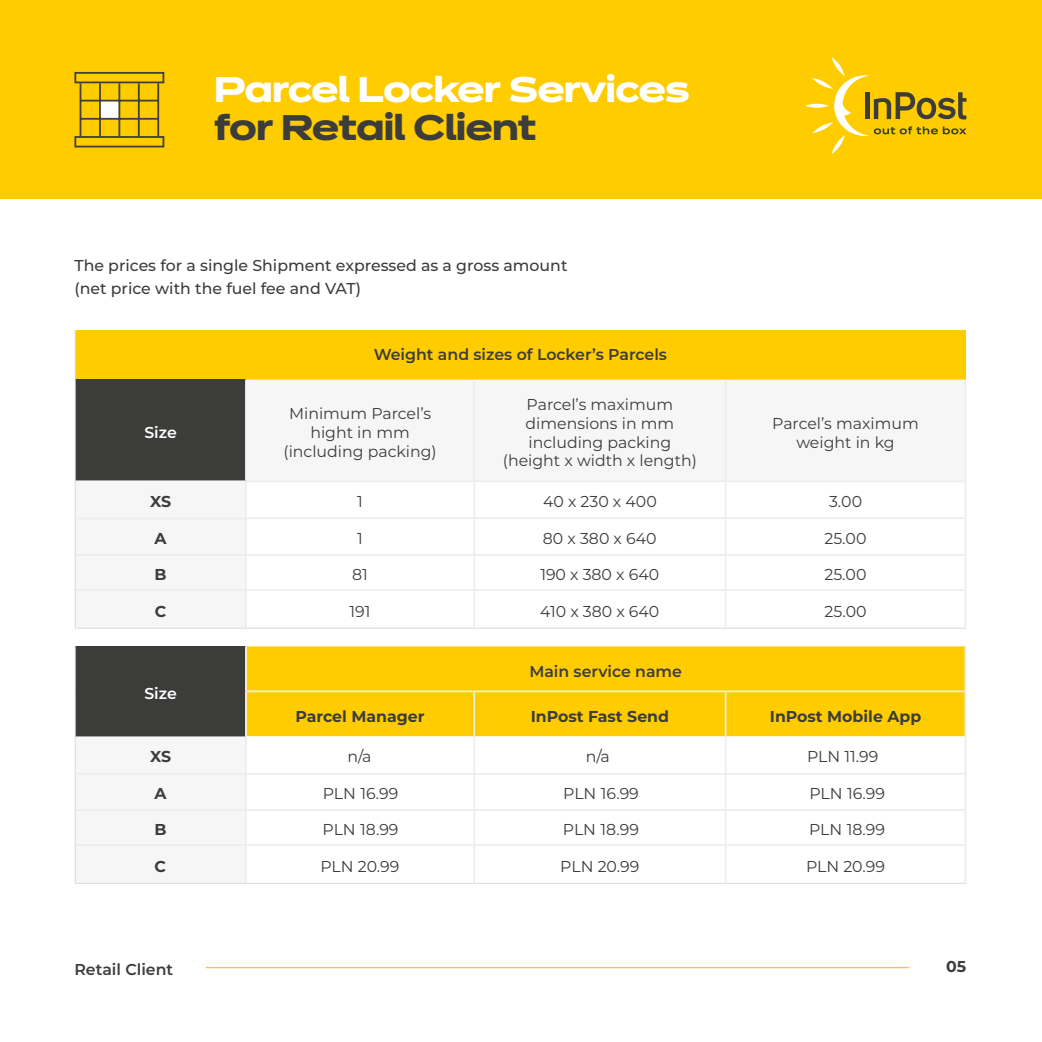
<style>
.page{position:relative;width:1042px;height:1042px;background:#fff}
.page>*{position:absolute;margin:0;border:0;box-sizing:border-box;transform-origin:0 0}
.t1{font:700 35px "Dinamit";letter-spacing:-.02em;color:#fff}
.t2{font:700 35px "Dinamit";letter-spacing:-.02em;color:#3c3c3b}
.t3{font:15.75px/18.9px "Montserrat";color:#3c3c3b;text-align:center}
.t4{font:500 15.75px/22.8px "Montserrat";color:#3c3c3b}
.t5{font:600 15.75px "Montserrat";color:#3c3c3b}
.t6{font:700 15.75px "Montserrat";color:#3c3c3b}
.t7{font:600 15.75px "Montserrat";color:#fff}
</style>
<div class="page">
<div style="left:0;top:0;width:1042px;height:198px;background:#fc0"></div>
<svg style="left:805px;top:104px;width:23px;height:4px"></svg>
<svg style="left:812px;top:57px;width:154px;height:97px"></svg>
<div style="left:75px;top:330px;width:890px;height:49px;background:#fc0"></div>
<svg style="left:76px;top:379px;width:888px;height:249px;fill:#f6f6f6"></svg>
<svg style="left:247px;top:482px;width:717px;height:107px"></svg>
<hr style="left:245px;top:379px;width:2px;height:101px;background:#f6f6f6">
<hr style="left:75px;top:480px;width:170px;height:2px;background:#f6f6f6">
<hr style="left:75px;top:517px;width:170px;height:2px;background:#f6f6f6">
<hr style="left:75px;top:628px;width:171px;height:1px;background:#dadada">
<hr style="left:246px;top:628px;width:228px;height:1px;background:#dadada">
<hr style="left:474px;top:628px;width:251px;height:1px;background:#dadada">
<hr style="left:725px;top:628px;width:241px;height:1px;background:#dadada">
<hr style="left:245px;top:480px;width:229px;height:2px;background:#ededed">
<hr style="left:245px;top:482px;width:2px;height:35px;background:#ededed">
<hr style="left:474px;top:480px;width:251px;height:2px;background:#ededed">
<hr style="left:725px;top:480px;width:241px;height:2px;background:#ededed">
<hr style="left:245px;top:517px;width:229px;height:2px;background:#ededed">
<hr style="left:245px;top:519px;width:2px;height:35px;background:#ededed">
<hr style="left:474px;top:517px;width:251px;height:2px;background:#ededed">
<hr style="left:725px;top:517px;width:241px;height:2px;background:#ededed">
<hr style="left:245px;top:556px;width:2px;height:33px;background:#ededed">
<hr style="left:246px;top:589px;width:228px;height:2px;background:#ededed">
<hr style="left:474px;top:589px;width:251px;height:2px;background:#ededed">
<hr style="left:725px;top:589px;width:241px;height:2px;background:#ededed">
<hr style="left:75px;top:554px;width:171px;height:2px;background:#ededed">
<hr style="left:75px;top:589px;width:171px;height:2px;background:#ededed">
<hr style="left:246px;top:554px;width:228px;height:2px;background:#ededed">
<hr style="left:474px;top:554px;width:251px;height:2px;background:#ededed">
<hr style="left:725px;top:554px;width:241px;height:2px;background:#ededed">
<hr style="left:473px;top:379px;width:2px;height:101px;background:#ededed">
<hr style="left:725px;top:379px;width:1px;height:101px;background:#ededed">
<hr style="left:473px;top:482px;width:2px;height:35px;background:#ededed">
<hr style="left:725px;top:482px;width:1px;height:35px;background:#ededed">
<hr style="left:473px;top:519px;width:2px;height:35px;background:#ededed">
<hr style="left:725px;top:519px;width:1px;height:35px;background:#ededed">
<hr style="left:473px;top:556px;width:2px;height:33px;background:#ededed">
<hr style="left:725px;top:556px;width:1px;height:33px;background:#ededed">
<hr style="left:473px;top:591px;width:2px;height:37px;background:#ededed">
<hr style="left:725px;top:591px;width:1px;height:37px;background:#ededed">
<hr style="left:964px;top:379px;width:2px;height:101px;background:#ededed">
<hr style="left:964px;top:482px;width:2px;height:35px;background:#ededed">
<hr style="left:964px;top:519px;width:2px;height:35px;background:#ededed">
<hr style="left:964px;top:556px;width:2px;height:33px;background:#ededed">
<hr style="left:964px;top:591px;width:2px;height:37px;background:#ededed">
<hr style="left:245px;top:591px;width:2px;height:37px;background:#ededed">
<hr style="left:75px;top:330px;width:1px;height:49px;background:#dadada">
<hr style="left:75px;top:379px;width:1px;height:102px;background:#dadada">
<hr style="left:75px;top:481px;width:1px;height:37px;background:#dadada">
<hr style="left:75px;top:518px;width:1px;height:37px;background:#dadada">
<hr style="left:75px;top:555px;width:1px;height:35px;background:#dadada">
<hr style="left:75px;top:590px;width:1px;height:38px;background:#dadada">
<div style="left:75px;top:646px;width:171px;height:90px;background:#3c3c3b"></div>
<div style="left:247px;top:646px;width:717px;height:90px;background:#fc0"></div>
<div style="left:76px;top:736px;width:169px;height:147px;background:#f6f6f6"></div>
<svg style="left:247px;top:736px;width:717px;height:1px"></svg>
<hr style="left:245px;top:646px;width:2px;height:45px;background:#f6f6f6">
<hr style="left:245px;top:691px;width:2px;height:45px;background:#f6f6f6">
<hr style="left:247px;top:690px;width:227px;height:2px;background:#ededed">
<hr style="left:474px;top:690px;width:251px;height:2px;background:#ededed">
<hr style="left:725px;top:690px;width:241px;height:2px;background:#ededed">
<hr style="left:75px;top:883px;width:171px;height:1px;background:#dadada">
<hr style="left:246px;top:883px;width:228px;height:1px;background:#dadada">
<hr style="left:474px;top:883px;width:251px;height:1px;background:#dadada">
<hr style="left:725px;top:883px;width:241px;height:1px;background:#dadada">
<hr style="left:245px;top:736px;width:2px;height:37px;background:#ededed">
<hr style="left:245px;top:773px;width:2px;height:36px;background:#ededed">
<hr style="left:245px;top:811px;width:2px;height:33px;background:#ededed">
<hr style="left:246px;top:844px;width:228px;height:2px;background:#ededed">
<hr style="left:474px;top:844px;width:251px;height:2px;background:#ededed">
<hr style="left:725px;top:844px;width:241px;height:2px;background:#ededed">
<hr style="left:75px;top:809px;width:171px;height:2px;background:#ededed">
<hr style="left:75px;top:844px;width:171px;height:2px;background:#ededed">
<hr style="left:246px;top:809px;width:228px;height:2px;background:#ededed">
<hr style="left:474px;top:809px;width:251px;height:2px;background:#ededed">
<hr style="left:725px;top:809px;width:241px;height:2px;background:#ededed">
<hr style="left:473px;top:692px;width:2px;height:44px;background:#ededed">
<hr style="left:725px;top:692px;width:1px;height:44px;background:#ededed">
<hr style="left:473px;top:736px;width:2px;height:37px;background:#ededed">
<hr style="left:725px;top:736px;width:1px;height:37px;background:#ededed">
<hr style="left:473px;top:773px;width:2px;height:36px;background:#ededed">
<hr style="left:725px;top:773px;width:1px;height:36px;background:#ededed">
<hr style="left:473px;top:811px;width:2px;height:33px;background:#ededed">
<hr style="left:725px;top:811px;width:1px;height:33px;background:#ededed">
<hr style="left:473px;top:846px;width:2px;height:37px;background:#ededed">
<hr style="left:725px;top:846px;width:1px;height:37px;background:#ededed">
<hr style="left:964px;top:646px;width:2px;height:44px;background:#ededed">
<hr style="left:964px;top:692px;width:2px;height:44px;background:#ededed">
<hr style="left:964px;top:736px;width:2px;height:37px;background:#ededed">
<hr style="left:964px;top:773px;width:2px;height:36px;background:#ededed">
<hr style="left:964px;top:811px;width:2px;height:33px;background:#ededed">
<hr style="left:964px;top:846px;width:2px;height:37px;background:#ededed">
<hr style="left:245px;top:846px;width:2px;height:37px;background:#ededed">
<hr style="left:75px;top:646px;width:1px;height:45px;background:#dadada">
<hr style="left:75px;top:691px;width:1px;height:45px;background:#dadada">
<hr style="left:75px;top:736px;width:1px;height:37px;background:#dadada">
<hr style="left:75px;top:773px;width:1px;height:37px;background:#dadada">
<hr style="left:75px;top:810px;width:1px;height:35px;background:#dadada">
<hr style="left:75px;top:845px;width:1px;height:38px;background:#dadada">
<hr style="left:206px;top:967px;width:703px;height:1px;background:#fc0">
<svg style="left:74px;top:71px;width:91px;height:77px"></svg>
<hr style="left:74px;top:518px;width:171px;height:1px;background:#ededed">
<hr style="left:74px;top:773px;width:893px;height:2px;background:#ededed">
<h1 class="t1" style="left:214px;top:59px;width:477px">Parcel Locker Services</h1>
<h1 class="t2" style="left:214px;top:98px;width:324px">for Retail Client</h1>
<p class="t4" style="left:74px;top:254px;width:494px">The prices for a single Shipment expressed as a gross amount (net price with the fuel fee and VAT)</p>
<p class="t7" style="left:144px;top:421px;width:34px">Size</p>
<p class="t5" style="left:374px;top:343px;width:295px">Weight and sizes of Locker’s Parcels</p>
<p class="t3" style="left:283px;top:403px;width:155px">Minimum Parcel’s hight in mm (including packing)</p>
<p class="t3" style="left:503px;top:394px;width:196px">Parcel’s maximum dimensions in mm including packing (height x width x length)</p>
<p class="t3" style="left:772px;top:413px;width:148px">Parcel’s maximum weight in kg</p>
<p class="t6" style="left:150px;top:490px;width:23px">XS</p>
<p class="t3" style="left:357px;top:492px;width:7px">1</p>
<p class="t3" style="left:543px;top:492px;width:115px">40 x 230 x 400</p>
<p class="t3" style="left:829px;top:492px;width:35px">3.00</p>
<p class="t6" style="left:154px;top:527px;width:14px">A</p>
<p class="t3" style="left:357px;top:528px;width:7px">1</p>
<p class="t3" style="left:543px;top:528px;width:115px">80 x 380 x 640</p>
<p class="t3" style="left:824px;top:528px;width:44px">25.00</p>
<p class="t6" style="left:154px;top:563px;width:14px">B</p>
<p class="t3" style="left:352px;top:564px;width:17px">81</p>
<p class="t3" style="left:540px;top:564px;width:120px">190 x 380 x 640</p>
<p class="t3" style="left:824px;top:564px;width:44px">25.00</p>
<p class="t6" style="left:155px;top:600px;width:13px">C</p>
<p class="t3" style="left:349px;top:601px;width:22px">191</p>
<p class="t3" style="left:540px;top:601px;width:121px">410 x 380 x 640</p>
<p class="t3" style="left:824px;top:601px;width:44px">25.00</p>
<p class="t7" style="left:144px;top:682px;width:34px">Size</p>
<p class="t5" style="left:529px;top:660px;width:154px">Main service name</p>
<p class="t6" style="left:295px;top:704px;width:131px">Parcel Manager</p>
<p class="t6" style="left:531px;top:704px;width:140px">InPost Fast Send</p>
<p class="t6" style="left:770px;top:704px;width:153px">InPost Mobile App</p>
<p class="t6" style="left:150px;top:745px;width:23px">XS</p>
<p class="t3" style="left:347px;top:747px;width:26px">n/a</p>
<p class="t3" style="left:586px;top:747px;width:26px">n/a</p>
<p class="t3" style="left:807px;top:747px;width:73px">PLN 11.99</p>
<p class="t6" style="left:155px;top:782px;width:14px">A</p>
<p class="t3" style="left:323px;top:783px;width:77px">PLN 16.99</p>
<p class="t3" style="left:563px;top:783px;width:77px">PLN 16.99</p>
<p class="t3" style="left:809px;top:783px;width:77px">PLN 16.99</p>
<p class="t6" style="left:155px;top:818px;width:14px">B</p>
<p class="t3" style="left:322px;top:819px;width:78px">PLN 18.99</p>
<p class="t3" style="left:563px;top:819px;width:78px">PLN 18.99</p>
<p class="t3" style="left:809px;top:819px;width:78px">PLN 18.99</p>
<p class="t6" style="left:155px;top:855px;width:13px">C</p>
<p class="t3" style="left:320px;top:856px;width:81px">PLN 20.99</p>
<p class="t3" style="left:560px;top:856px;width:81px">PLN 20.99</p>
<p class="t3" style="left:806px;top:856px;width:81px">PLN 20.99</p>
<p class="t5" style="left:74px;top:958px;width:100px">Retail Client</p>
<p class="t6" style="left:946px;top:955px;width:22px">05</p>
</div>
